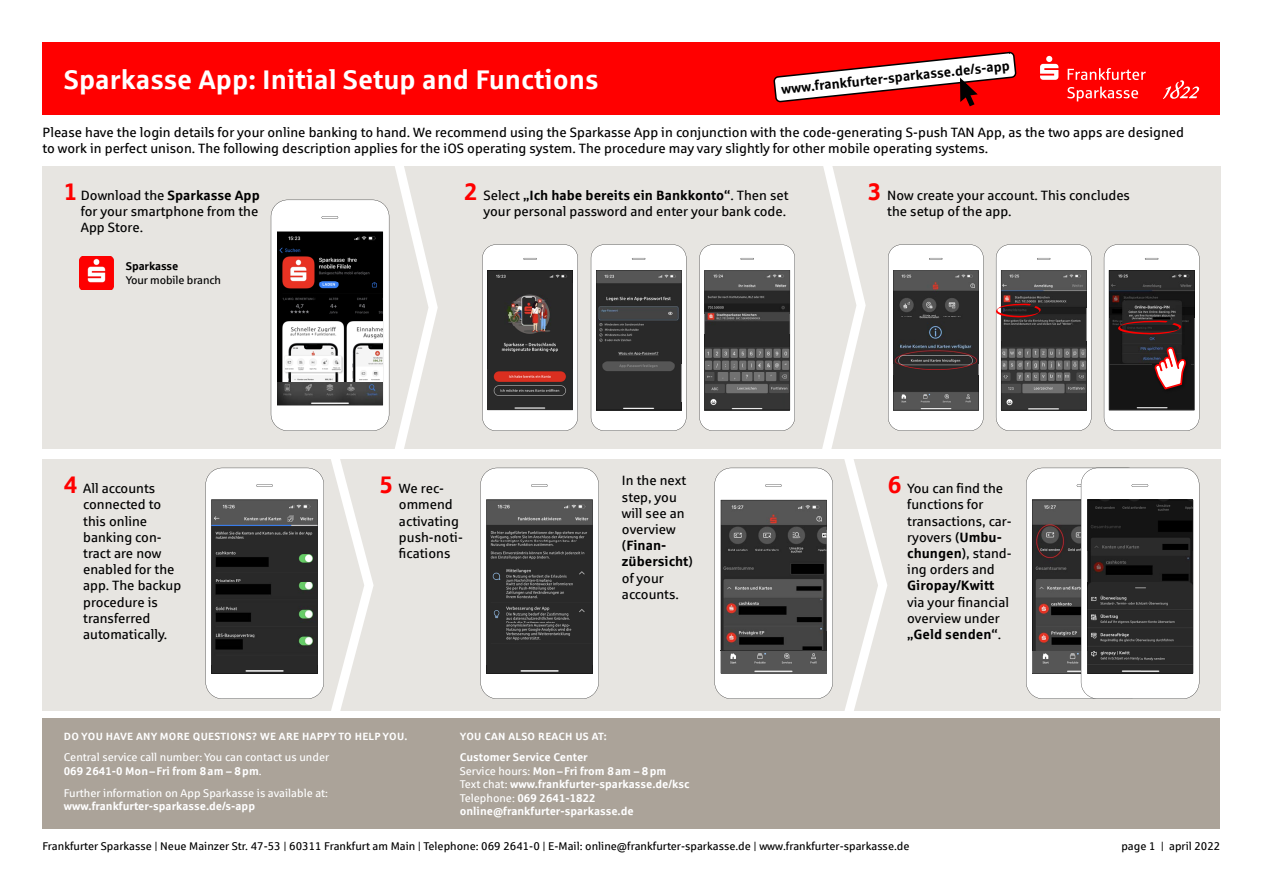
<style>
.page{position:relative;width:1263px;height:893px;background:#fff}
.page>*{position:absolute;margin:0;border:0;box-sizing:border-box;transform-origin:0 0}
.t1{font:700 27px "Sparkasse Rg";color:#fff}
.t2{font:13.5px/16.2px "Sparkasse Rg";color:#000}
.t3{font:700 13.5px "Sparkasse Rg";color:#000}
.t4{font:11.25px "Sparkasse Rg";color:#000}
.t5{font:700 11.25px/13.5px "Sparkasse Rg";color:#fff}
.t6{font:11.25px/13.5px "Sparkasse Rg";color:#fff}
.t7{font:700 11.25px "Sparkasse Rg";letter-spacing:-.01em;color:#000}
.t8{font:700 10.5px "Sparkasse Rg";letter-spacing:.025em;color:#fff}
.s1{font-weight:700;font-size:24px;color:#f00}
.s2{font-weight:700}
.s3{font-weight:400}
</style>
<div class="page">
<div style="left:43px;top:43px;width:1177px;height:72px;background:#f00"></div>
<div style="left:43px;top:166px;width:1178px;height:545px;background:#e7e5e1"></div>
<img style="left:79px;top:256px;width:35px;height:34px">
<div style="left:28px;top:449px;width:1225px;height:9px;background:#fff"></div>
<svg style="left:996px;top:244px;width:95px;height:187px;background:#7f7d7d"></svg>
<svg style="left:1104px;top:244px;width:95px;height:187px;background:#736c6d"></svg>
<svg style="left:482px;top:244px;width:96px;height:187px;background:#838181"></svg>
<img style="left:487px;top:369px;width:86px;height:41px">
<svg style="left:591px;top:244px;width:95px;height:187px;background:#747474"></svg>
<svg style="left:206px;top:166px;width:232px;height:545px"></svg>
<svg style="left:480px;top:468px;width:119px;height:231px;background:#777"></svg>
<svg style="left:699px;top:166px;width:284px;height:545px"></svg>
<svg style="left:1026px;top:468px;width:173px;height:231px;background:#717070"></svg>
<svg style="left:1067px;top:87px;width:71px;height:14px"></svg>
<svg style="left:1068px;top:68px;width:78px;height:12px"></svg>
<svg style="left:1163px;top:80px;width:36px;height:19px"></svg>
<svg style="left:1040px;top:56px;width:18px;height:24px"></svg>
<svg style="left:773px;top:52px;width:243px;height:54px"></svg>
<div style="left:43px;top:718px;width:1177px;height:111px;background:#aba399"></div>
<p class="t3" style="left:780px;top:81px;width:231px;rotate:-6deg">www.frankfurter-sparkasse.de/s-app</p>
<h1 class="t1" style="left:64px;top:62px;width:536px">Sparkasse App: Initial Setup and Functions</h1>
<p class="t2" style="left:43px;top:124px;width:1143px">Please have the login details for your online banking to hand. We recommend using the Sparkasse App in conjunction with the code-generating S-push TAN App, as the two apps are designed to work in perfect unison. The following description applies for the iOS operating system. The procedure may vary slightly for other mobile operating systems.</p>
<p class="t2" style="left:81px;top:187px;width:181px;text-align:justify;text-indent:-17px"><span class="s1">1</span> Download the <span class="s2">Sparkasse App </span>for your smartphone from the App Store.</p>
<p class="t7" style="left:126px;top:259px;width:54px">Sparkasse</p>
<p class="t4" style="left:126px;top:273px;width:97px">Your mobile branch</p>
<p class="t2" style="left:464px;top:187px;width:326px;text-align:right"><span class="s1">2</span> Select <span class="s2">„Ich habe bereits ein Bankkonto“</span>. Then set your personal password and enter your bank code.</p>
<p class="t2" style="left:887px;top:187px;width:244px;text-indent:-19px"><span class="s1">3</span> Now create your account. This concludes the setup of the app.</p>
<p class="t2" style="left:622px;top:472px;width:72px">In the next step, you will see an overview (<span class="s2">Finan&shy;zübersicht</span>) of your accounts.</p>
<p class="t2" style="left:83px;top:480px;width:100px;text-indent:-19px"><span class="s1">4</span> All accounts connected to this online banking con&shy;tract are now enabled for the app. The backup procedure is transferred automatically.</p>
<p class="t2" style="left:907px;top:480px;width:106px;text-indent:-19px"><span class="s1">6</span> You can find the functions for transactions, car&shy;ryovers (<span class="s2">Umbu&shy;chungen</span>), stand&shy;ing orders and</p>
<p class="t2" style="left:399px;top:480px;width:65px;text-indent:-19px"><span class="s1">5</span> We rec&shy;ommend activating push-noti&shy;fications</p>
<p class="t3" style="left:907px;top:577px;width:89px">Giropay/Kwitt</p>
<p class="t2" style="left:907px;top:593px;width:103px">via your financial overview under <span class="s2">„Geld senden“</span>.</p>
<p class="t8" style="left:64px;top:730px;width:345px">DO YOU HAVE ANY MORE QUESTIONS? WE ARE HAPPY TO HELP YOU.</p>
<p class="t6" style="left:64px;top:750px;width:267px">Central service call number: You can contact us under<br><span class="s2">069 2641-0 Mon – Fri from 8 am – 8 pm</span>.</p>
<p class="t6" style="left:64px;top:786px;width:266px">Further information on App Sparkasse is available at:</p>
<p class="t5" style="left:64px;top:799px;width:193px">www.frankfurter-sparkasse.de/s-app</p>
<p class="t8" style="left:460px;top:730px;width:149px">YOU CAN ALSO REACH US AT:</p>
<p class="t5" style="left:460px;top:750px;width:231px">Customer Service Center<br><span class="s3">Service hours:</span> Mon – Fri from 8 am – 8 pm <span class="s3">Text chat:</span> www.frankfurter-sparkasse.de/ksc <span class="s3">Telephone:</span> 069 2641-1822 online@frankfurter-sparkasse.de</p>
<p class="t4" style="left:43px;top:840px;width:868px">Frankfurter Sparkasse | Neue Mainzer Str. 47-53 | 60311 Frankfurt am Main | Telephone: 069 2641-0 | E-Mail: online@frankfurter-sparkasse.de | www.frankfurter-sparkasse.de</p>
<p class="t4" style="left:1121px;top:840px;width:101px">page 1 | april 2022</p>
</div>
